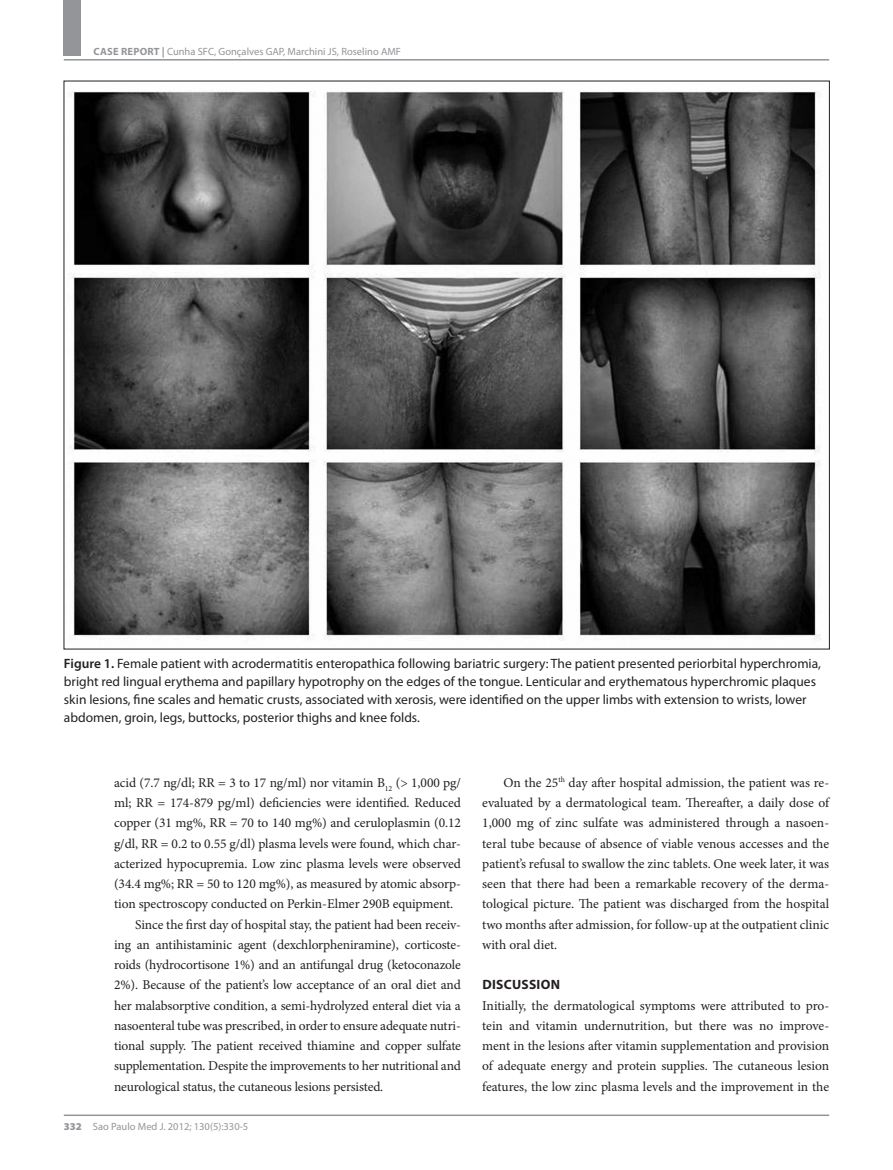
<style>
.page{position:relative;width:893px;height:1170px;background:#fff}
.page>*{position:absolute;margin:0;border:0;box-sizing:border-box;transform-origin:0 0}
._13_texto{font:13.5px/20.2px "Minion Pro";letter-spacing:-.01em;color:#231f20;text-align:justify}
._17_table_figure_tit{font:13.5px/18px "Myriad Pro";color:#231f20}
._12_primeiro_parágra{font:13.5px/20.2px "Minion Pro";letter-spacing:-.005em;color:#231f20;text-align:justify}
._14_sub1{font:700 13.5px "Myriad Pro";letter-spacing:.02em;color:#231f20}
.t1{font:10.5px "Myriad Pro";color:#939598}
.s1{font-weight:700}
.s2{font-weight:600}
.s3{font-weight:900}
</style>
<div class="page">
<div style="left:64px;top:0;width:17px;height:55px;background:#939598"></div>
<hr style="left:64px;top:59px;width:765px;height:2px;background:#939598">
<hr style="left:64px;top:1114px;width:765px;height:1px;background:#939598">
<img style="left:69px;top:90px;width:752px;height:551px">
<p class="t1" style="left:94px;top:45px;width:309px"><span class="s1">CASE REPORT |</span> Cunha SFC, Gonçalves GAP, Marchini JS, Roselino AMF</p>
<p class="_17_table_figure_tit" style="left:64px;top:654px;width:759px"><span class="s2">Figure 1.</span> Female patient with acrodermatitis enteropathica following bariatric surgery: The patient presented periorbital hyperchromia, bright red lingual erythema and papillary hypotrophy on the edges of the tongue. Lenticular and erythematous hyperchromic plaques skin lesions, fine scales and hematic crusts, associated with xerosis, were identified on the upper limbs with extension to wrists, lower abdomen, groin, legs, buttocks, posterior thighs and knee folds.</p>
<p class="_13_texto" style="left:114px;top:772px;width:348px">acid (7.7 ng/dl; RR = 3 to 17 ng/ml) nor vitamin B<sub>12</sub> (&gt; 1,000 pg/ ml; RR = 174-879 pg/ml) deficiencies were identified. Reduced copper (31 mg%, RR = 70 to 140 mg%) and ceruloplasmin (0.12 g/dl, RR = 0.2 to 0.55 g/dl) plasma levels were found, which char&shy;acterized hypocupremia. Low zinc plasma levels were observed (34.4 mg%; RR = 50 to 120 mg%), as measured by atomic absorp&shy;tion spectroscopy conducted on Perkin-Elmer 290B equipment.</p>
<p class="_13_texto" style="left:114px;top:914px;width:348px;text-indent:21px">Since the first day of hospital stay, the patient had been receiv&shy;ing an antihistaminic agent (dexchlorpheniramine), corticoste&shy;roids (hydrocortisone 1%) and an antifungal drug (ketoconazole 2%). Because of the patient’s low acceptance of an oral diet and her malabsorptive condition, a semi-hydrolyzed enteral diet via a nasoenteral tube was prescribed, in order to ensure adequate nutri&shy;tional supply. The patient received thiamine and copper sulfate supplementation. Despite the improvements to her nutritional and neurological status, the cutaneous lesions persisted.</p>
<p class="t1" style="left:64px;top:1119px;width:186px"><span class="s3">332</span> Sao Paulo Med J. 2012; 130(5):330-5</p>
<p class="_13_texto" style="left:482px;top:772px;width:348px;text-indent:21px">On the 25<sup>th</sup> day after hospital admission, the patient was re&shy;evaluated by a dermatological team. Thereafter, a daily dose of 1,000 mg of zinc sulfate was administered through a nasoen&shy;teral tube because of absence of viable venous accesses and the patient’s refusal to swallow the zinc tablets. One week later, it was seen that there had been a remarkable recovery of the derma&shy;tological picture. The patient was discharged from the hospital two months after admission, for follow-up at the outpatient clinic with oral diet.</p>
<p class="_14_sub1" style="left:482px;top:975px;width:79px">DISCUSSION</p>
<p class="_12_primeiro_parágra" style="left:482px;top:995px;width:348px">Initially, the dermatological symptoms were attributed to pro&shy;tein and vitamin undernutrition, but there was no improve&shy;ment in the lesions after vitamin supplementation and provision of adequate energy and protein supplies. The cutaneous lesion features, the low zinc plasma levels and the improvement in the</p>
</div>
